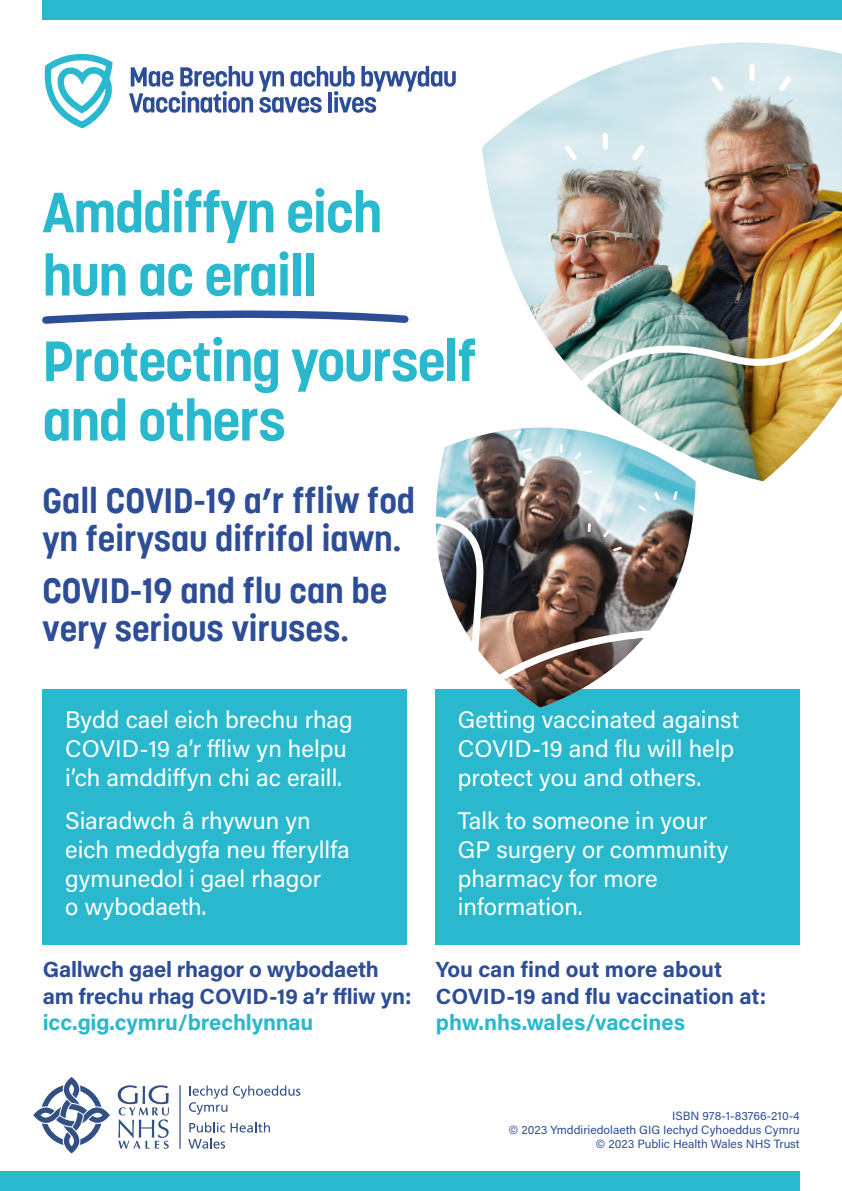
<style>
.page{position:relative;width:842px;height:1191px;background:#fff}
.page>*{position:absolute;margin:0;border:0;box-sizing:border-box;transform-origin:0 0}
.t1{font:700 56px/63.2px "Korolev W01";letter-spacing:-.02em;color:#29b8ce}
.t2{font:700 35px/38px "Korolev W01";color:#2d4e97}
.t3{font:24px/28.8px "Acumin Pro";color:#fff}
.t4{font:700 22px/26.4px "Acumin Pro";letter-spacing:-.01em;color:#2d4e97}
.t5{font:700 22px "Acumin Pro";letter-spacing:-.005em;color:#29b8ce}
.t6{font:12px/14.4px "Acumin Pro";color:#2d4e97;text-align:right}
</style>
<div class="page">
<div style="left:42px;top:689px;width:365px;height:255px;background:#29b8ce"></div>
<div style="left:435px;top:689px;width:364px;height:255px;background:#29b8ce"></div>
<div style="left:43px;top:0;width:799px;height:20px;background:#29b8ce"></div>
<div style="left:0;top:1171px;width:799px;height:20px;background:#29b8ce"></div>
<svg style="left:129px;top:66px;width:124px;height:47px"></svg>
<svg style="left:259px;top:66px;width:197px;height:47px"></svg>
<svg style="left:44px;top:53px;width:69px;height:75px"></svg>
<svg style="left:233px;top:1085px;width:67px;height:13px"></svg>
<svg style="left:189px;top:1085px;width:38px;height:29px"></svg>
<svg style="left:189px;top:1122px;width:36px;height:10px"></svg>
<svg style="left:231px;top:1122px;width:39px;height:10px"></svg>
<svg style="left:188px;top:1138px;width:37px;height:10px"></svg>
<hr style="left:179px;top:1085px;width:2px;height:63px;background:#325084">
<svg style="left:33px;top:1077px;width:77px;height:76px"></svg>
<svg style="left:118px;top:1085px;width:51px;height:63px"></svg>
<img style="left:482px;top:43px;width:360px;height:438px">
<img style="left:557px;top:153px;width:285px;height:317px">
<svg style="left:632px;top:145px;width:13px;height:15px"></svg>
<svg style="left:602px;top:133px;width:6px;height:17px"></svg>
<svg style="left:564px;top:145px;width:13px;height:15px"></svg>
<svg style="left:779px;top:76px;width:12px;height:15px"></svg>
<svg style="left:749px;top:64px;width:6px;height:17px"></svg>
<svg style="left:711px;top:76px;width:13px;height:15px"></svg>
<img style="left:437px;top:427px;width:258px;height:281px">
<svg style="left:42px;top:310px;width:367px;height:14px"></svg>
<svg style="left:499px;top:422px;width:4px;height:9px"></svg>
<svg style="left:514px;top:430px;width:7px;height:7px"></svg>
<svg style="left:522px;top:448px;width:9px;height:4px"></svg>
<svg style="left:559px;top:444px;width:4px;height:9px"></svg>
<svg style="left:574px;top:452px;width:8px;height:7px"></svg>
<svg style="left:583px;top:470px;width:9px;height:4px"></svg>
<img style="left:435px;top:491px;width:261px;height:196px">
<h1 class="t1" style="left:43px;top:180px;width:341px">Amddiffyn eich hun ac eraill</h1>
<h1 class="t1" style="left:43px;top:330px;width:436px;line-height:59.5px">Protecting yourself and others</h1>
<h2 class="t2" style="left:43px;top:481px;width:374px">Gall COVID-19 a’r ffliw fod yn feirysau difrifol iawn.</h2>
<h2 class="t2" style="left:43px;top:571px;width:346px">COVID-19 and flu can be very serious viruses.</h2>
<p class="t3" style="left:65px;top:704px;width:289px">Bydd cael eich brechu rhag<br>COVID-19 a’r ffliw yn helpu i’ch amddiffyn chi ac eraill.</p>
<p class="t3" style="left:65px;top:805px;width:286px">Siaradwch â rhywun yn eich meddygfa neu fferyllfa gymunedol i gael rhagor<br>o wybodaeth.</p>
<p class="t4" style="left:43px;top:955px;width:370px">Gallwch gael rhagor o wybodaeth am frechu rhag COVID-19 a’r ffliw yn:</p>
<p class="t5" style="left:43px;top:1007px;width:272px">icc.gig.cymru/brechlynnau</p>
<p class="t3" style="left:458px;top:704px;width:283px">Getting vaccinated against<br>COVID-19 and flu will help protect you and others.</p>
<p class="t3" style="left:458px;top:805px;width:272px">Talk to someone in your<br>GP surgery or community pharmacy for more information.</p>
<p class="t4" style="left:436px;top:955px;width:332px">You can find out more about<br>COVID-19 and flu vaccination at:</p>
<p class="t5" style="left:436px;top:1007px;width:251px">phw.nhs.wales/vaccines</p>
<p class="t6" style="left:509px;top:1107px;width:292px">ISBN 978-1-83766-210-4<br>© 2023 Ymddiriedolaeth GIG Iechyd Cyhoeddus Cymru © 2023 Public Health Wales NHS Trust</p>
</div>
